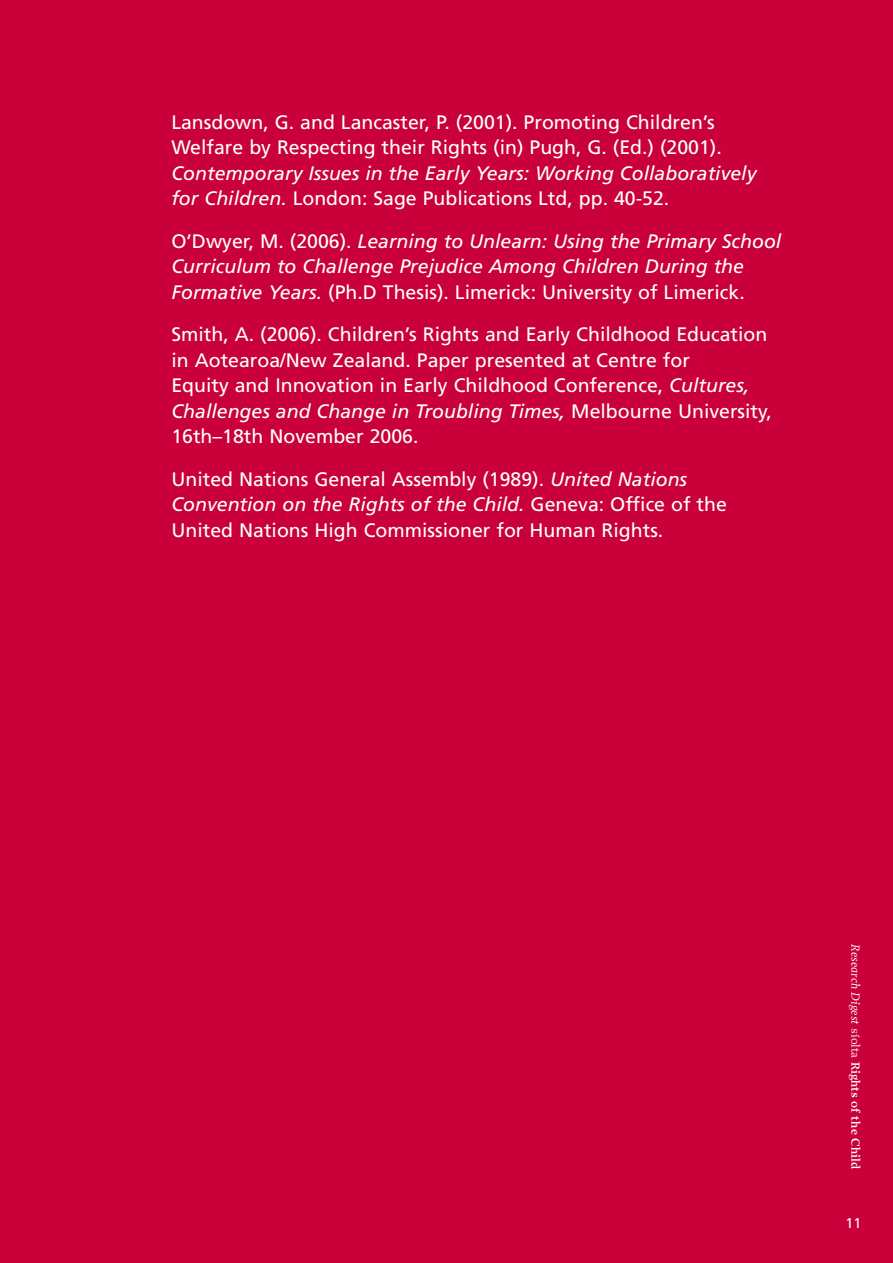
<style>
.page{position:relative;width:893px;height:1263px;background:#c90039}
.page>*{position:absolute;margin:0;border:0;box-sizing:border-box;transform-origin:0 0}
.t1{font:19.5px/25.5px "Frutiger";color:#fff}
.t2{font:italic 19.5px/25.5px "Frutiger";color:#fff}
.t3{font:14.25px "Frutiger";color:#fff}
.t4{font:600 12px "Prensa";color:#fff}
.s1{font-style:normal}
.s2{font-style:italic}
.s3{font-weight:400;font-style:italic}
.s4{font-weight:400}
</style>
<div class="page">
<p class="t1" style="left:171px;top:109px;width:552px">Lansdown, G. and Lancaster, P. (2001). Promoting Children’s<br>Welfare by Respecting their Rights (in) Pugh, G. (Ed.) (2001).</p>
<p class="t2" style="left:171px;top:160px;width:587px">Contemporary Issues in the Early Years: Working Collaboratively for Children. <span class="s1">London: Sage Publications Ltd, pp. 40-52.</span></p>
<p class="t2" style="left:171px;top:228px;width:611px"><span class="s1">O’Dwyer, M. (2006).</span> Learning to Unlearn: Using the Primary School<br>Curriculum to Challenge Prejudice Among Children During the<br>Formative Years. <span class="s1">(Ph.D Thesis). Limerick: University of Limerick.</span></p>
<p class="t1" style="left:171px;top:321px;width:602px">Smith, A. (2006). Children’s Rights and Early Childhood Education in Aotearoa/New Zealand. Paper presented at Centre for<br>Equity and Innovation in Early Childhood Conference, <span class="s2">Cultures, Challenges and Change in Troubling Times,</span> Melbourne University, 16th–18th November 2006.</p>
<p class="t1" style="left:171px;top:466px;width:557px">United Nations General Assembly (1989). <span class="s2">United Nations<br>Convention on the Rights of the Child.</span> Geneva: Office of the<br>United Nations High Commissioner for Human Rights.</p>
<p class="t4" style="left:863px;top:944px;width:226px;rotate:90deg"><span class="s3">Research Digest</span> <span class="s4">síolta</span> Rights of the Child</p>
<p class="t3" style="left:845px;top:1214px;width:17px">11</p>
</div>
